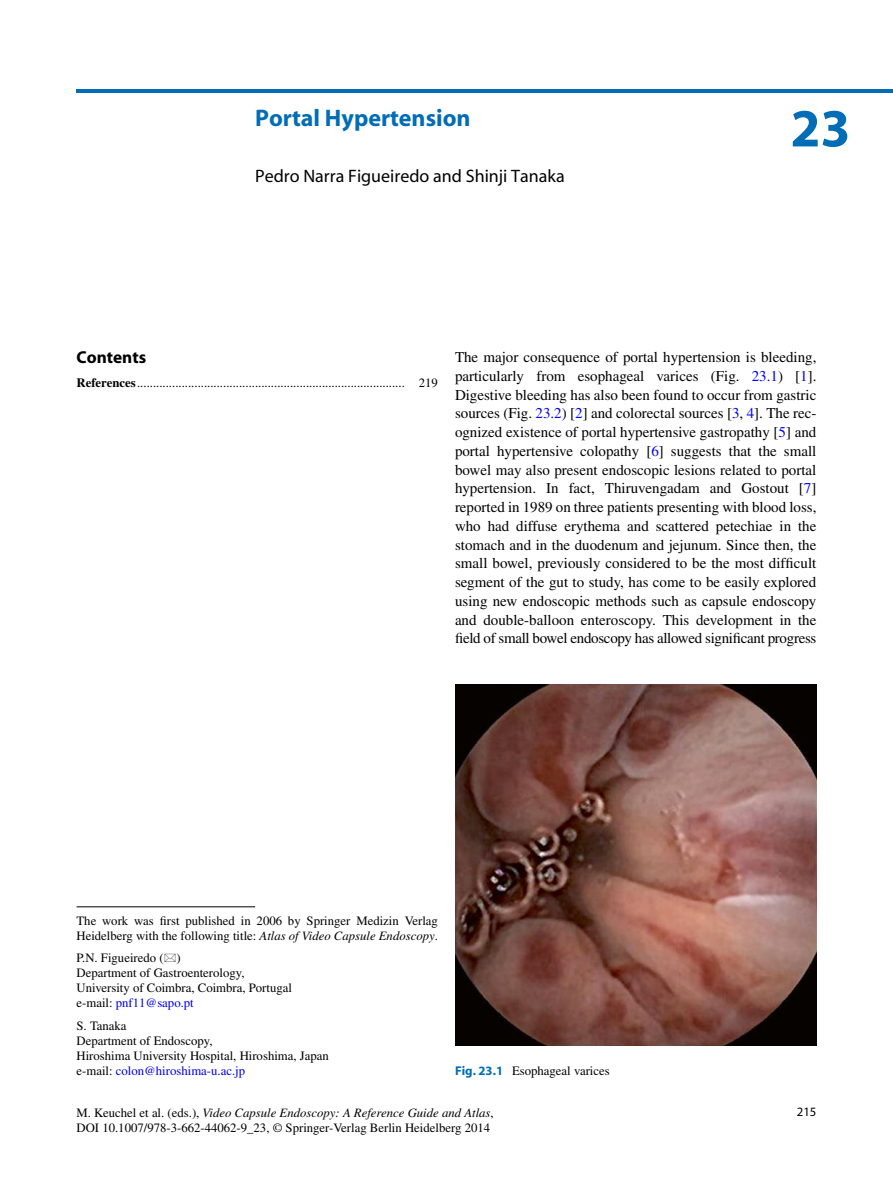
<style>
.page{position:relative;width:893px;height:1187px;background:#fff}
.page>*{position:absolute;margin:0;border:0;box-sizing:border-box;transform-origin:0 0}
.t1{font:700 54px "Chrjpx Qmwxvc Myriad";color:#006db6}
.t2{font:700 24px "Chrjpx Qmwxvc Myriad";color:#006db6}
.t3{font:18px "Wjbmfw Ftqpxm Myriad";color:#000}
.t4{font:700 17.25px "Chrjpx Qmwxvc Myriad";color:#000}
.t5{font:15px/18.8px "Ccbckn Kdlnwt Times";letter-spacing:-.02em;color:#000;text-align:justify}
.t6{font:12.75px/15px "Ccbckn Kdlnwt Times";color:#000}
.t7{font:italic 12.75px "Wmmqtg Qdksvw Times";color:#000}
.t8{font:12.75px "Dywlfh Qwbtrl Myriad";color:#000}
.s1{font-family:"Mjxwrh Cckmcb Times";font-weight:700}
.s2{color:#0000fa}
.s3{font-family:"Wmmqtg Qdksvw Times";font-style:italic}
.s4{font-family:"Chrjpx Qmwxvc Myriad";font-weight:700;color:#006db6}
.s5{font-family:"Ccbckn Kdlnwt Times";font-style:normal}
</style>
<div class="page">
<hr style="left:77px;top:89px;width:816px;height:3px;background:#006db6">
<hr style="left:77px;top:906px;width:178px;height:1px;background:#000">
<img style="left:455px;top:684px;width:361px;height:361px">
<h2 class="t2" style="left:255px;top:109px;width:217px">Portal Hypertension</h2>
<p class="t3" style="left:255px;top:169px;width:311px">Pedro Narra Figueiredo and Shinji Tanaka</p>
<h1 class="t1" style="left:790px;top:108px;width:61px">23</h1>
<p class="t4" style="left:77px;top:350px;width:71px">Contents</p>
<p class="t6" style="left:77px;top:376px;width:363px"><span class="s1">References</span> .................................................................................... 219</p>
<p class="t5" style="left:455px;top:349px;width:363px">The major consequence of portal hypertension is bleeding, particularly from esophageal varices (Fig. <span class="s2">23.1</span> ) [ <span class="s2">1</span> ].<br>Digestive bleeding has also been found to occur from gastric sources (Fig. <span class="s2">23.2</span> ) [ <span class="s2">2</span> ] and colorectal sources [ <span class="s2">3</span> , <span class="s2">4</span> ]. The rec&shy;ognized existence of portal hypertensive gastropathy [ <span class="s2">5</span> ] and portal hypertensive colopathy [ <span class="s2">6</span> ] suggests that the small bowel may also present endoscopic lesions related to portal hypertension. In fact, Thiruvengadam and Gostout [ <span class="s2">7</span> ] reported in 1989 on three patients presenting with blood loss, who had diffuse erythema and scattered petechiae in the stomach and in the duodenum and jejunum. Since then, the small bowel, previously considered to be the most difficult segment of the gut to study, has come to be easily explored using new endoscopic methods such as capsule endoscopy and double-balloon enteroscopy. This development in the field of small bowel endoscopy has allowed significant progress</p>
<p class="t6" style="left:77px;top:914px;width:363px">The work was first published in 2006 by Springer Medizin Verlag<br>Heidelberg with the following title: <span class="s3">Atlas of Video Capsule Endoscopy</span> .</p>
<p class="t6" style="left:77px;top:951px;width:217px">P. N. Figueiredo ( )<br>Department of Gastroenterology ,<br>University of Coimbra , Coimbra , Portugal e-mail: <span class="s2">pnf11@sapo.pt</span></p>
<p class="t6" style="left:77px;top:1018px;width:254px">S. Tanaka<br>Department of Endoscopy ,<br>Hiroshima University Hospital , Hiroshima , Japan e-mail: <span class="s2">colon@hiroshima-u.ac.jp</span></p>
<p class="t6" style="left:455px;top:1063px;width:156px"><span class="s4">Fig. 23.1</span> Esophageal varices</p>
<p class="t7" style="left:77px;top:1107px;width:419px"><span class="s5">M. Keuchel et al. (eds.),</span> Video Capsule Endoscopy: A Reference Guide and Atlas<span class="s5">,</span></p>
<p class="t8" style="left:797px;top:1107px;width:21px">215</p>
<p class="t6" style="left:77px;top:1120px;width:415px">DOI 10.1007/978-3-662-44062-9_23, © Springer-Verlag Berlin Heidelberg 2014</p>
</div>
